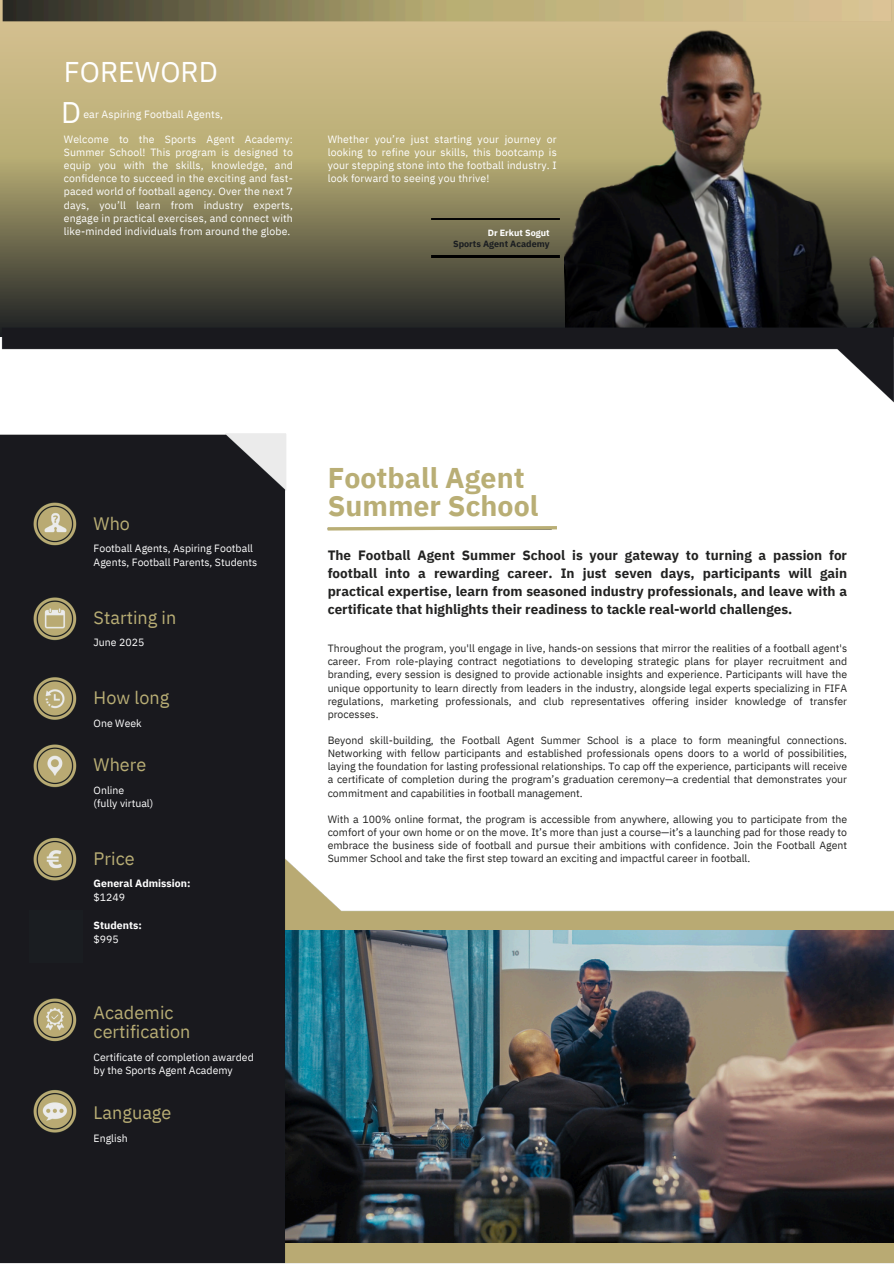
<style>
.page{position:relative;width:894px;height:1264px;background:#fff}
.page>*{position:absolute;margin:0;border:0;box-sizing:border-box;transform-origin:0 0}
.t1{font:29.7px "IBM Plex Sans";color:#fff}
.t2{font:700 28.5px/28.2px "IBM Plex Sans";color:#b9ae75}
.t3{font:28.5px "IBM Plex Sans";color:#fff}
.t4{font:18px/19.2px "IBM Plex Sans";color:#b9ae75}
.t5{font:700 13.5px/18px "IBM Plex Sans";color:#222221;text-align:justify}
.t6{font:10.5px/13.2px "IBM Plex Sans";color:#222221;text-align:justify}
.t7{font:10.5px/13px "IBM Plex Sans";color:#fff}
.t8{font:700 10.5px/14px "IBM Plex Sans";color:#fff}
.t9{font:700 9px "IBM Plex Sans";color:#1a1d21}
.t10{font:700 9px "IBM Plex Sans";color:#fff}
.s1{font-weight:400}
</style>
<div class="page">
<svg style="left:0;top:28px;width:559px;height:292px;background:#968c65"></svg>
<img style="left:559px;top:28px;width:334px;height:292px">
<img style="left:431px;top:218px;width:128px;height:1px">
<img style="left:431px;top:256px;width:128px;height:1px">
<img style="left:0;top:433px;width:893px;height:830px">
<img style="left:0;top:320px;width:893px;height:82px">
<img style="left:0;top:0;width:893px;height:28px">
<img style="left:285px;top:930px;width:608px;height:312px">
<svg style="left:324px;top:524px;width:236px;height:8px"></svg>
<div style="left:29px;top:909px;width:54px;height:53px;background:#1a1d21"></div>
<p class="t3" style="left:64px;top:53px;width:156px">FOREWORD</p>
<h1 class="t1" style="left:61px;top:92px;width:21px">D</h1>
<p class="t7" style="left:83px;top:107px;width:141px">ear Aspiring Football Agents,</p>
<h5 class="t7" style="left:64px;top:132px;width:230px;text-align:justify">Welcome to the Sports Agent Academy:<br>Summer School! This program is designed to equip you with the skills, knowledge, and confidence to succeed in the exciting and fast&shy;paced world of football agency. Over the next 7 days, you’ll learn from industry experts, engage in practical exercises, and connect with like-minded individuals from around the globe.</h5>
<h5 class="t7" style="left:327px;top:132px;width:230px;text-align:justify">Whether you’re just starting your journey or looking to refine your skills, this bootcamp is your stepping stone into the football industry. I look forward to seeing you thrive!</h5>
<h2 class="t10" style="left:487px;top:227px;width:63px">Dr Erkut Sogut</h2>
<p class="t9" style="left:453px;top:237px;width:98px">Sports Agent Academy</p>
<h3 class="t4" style="left:94px;top:513px;width:38px">Who</h3>
<p class="t7" style="left:94px;top:541px;width:165px;line-height:13.5px">Football Agents, Aspiring Football<br>Agents, Football Parents, Students</p>
<h5 class="t4" style="left:94px;top:607px;width:84px">Starting in</h5>
<p class="t7" style="left:94px;top:635px;width:52px">June 2025</p>
<h5 class="t4" style="left:94px;top:688px;width:77px">How long</h5>
<h5 class="t7" style="left:94px;top:716px;width:50px">One Week</h5>
<h3 class="t4" style="left:94px;top:755px;width:54px">Where</h3>
<p class="t7" style="left:94px;top:783px;width:61px;line-height:13.5px">Online<br>(fully virtual)</p>
<h5 class="t4" style="left:94px;top:849px;width:43px">Price</h5>
<p class="t8" style="left:94px;top:875px;width:98px">General Admission: <span class="s1">$1249</span></p>
<h5 class="t8" style="left:94px;top:917px;width:50px">Students: <span class="s1">$995</span></h5>
<h3 class="t4" style="left:94px;top:1002px;width:98px">Academic certification</h3>
<p class="t7" style="left:94px;top:1050px;width:162px;line-height:13.5px">Certificate of completion awarded by the Sports Agent Academy</p>
<h3 class="t4" style="left:94px;top:1102px;width:79px">Language</h3>
<h5 class="t7" style="left:94px;top:1131px;width:36px">English</h5>
<h5 class="t2" style="left:327px;top:463px;width:212px">Football Agent<br>Summer School</h5>
<p class="t5" style="left:327px;top:545px;width:521px">The Football Agent Summer School is your gateway to turning a passion for football into a rewarding career. In just seven days, participants will gain practical expertise, learn from seasoned industry professionals, and leave with a certificate that highlights their readiness to tackle real-world challenges.</p>
<p class="t6" style="left:327px;top:641px;width:521px">Throughout the program, you'll engage in live, hands-on sessions that mirror the realities of a football agent's career. From role-playing contract negotiations to developing strategic plans for player recruitment and branding, every session is designed to provide actionable insights and experience. Participants will have the unique opportunity to learn directly from leaders in the industry, alongside legal experts specializing in FIFA regulations, marketing professionals, and club representatives offering insider knowledge of transfer processes.</p>
<p class="t6" style="left:327px;top:733px;width:521px">Beyond skill-building, the Football Agent Summer School is a place to form meaningful connections.<br>Networking with fellow participants and established professionals opens doors to a world of possibilities, laying the foundation for lasting professional relationships. To cap off the experience, participants will receive a certificate of completion during the program’s graduation ceremony—a credential that demonstrates your commitment and capabilities in football management.</p>
<h3 class="t6" style="left:327px;top:812px;width:521px">With a 100% online format, the program is accessible from anywhere, allowing you to participate from the comfort of your own home or on the move. It’s more than just a course—it’s a launching pad for those ready to embrace the business side of football and pursue their ambitions with confidence. Join the Football Agent Summer School and take the first step toward an exciting and impactful career in football.</h3>
</div>
